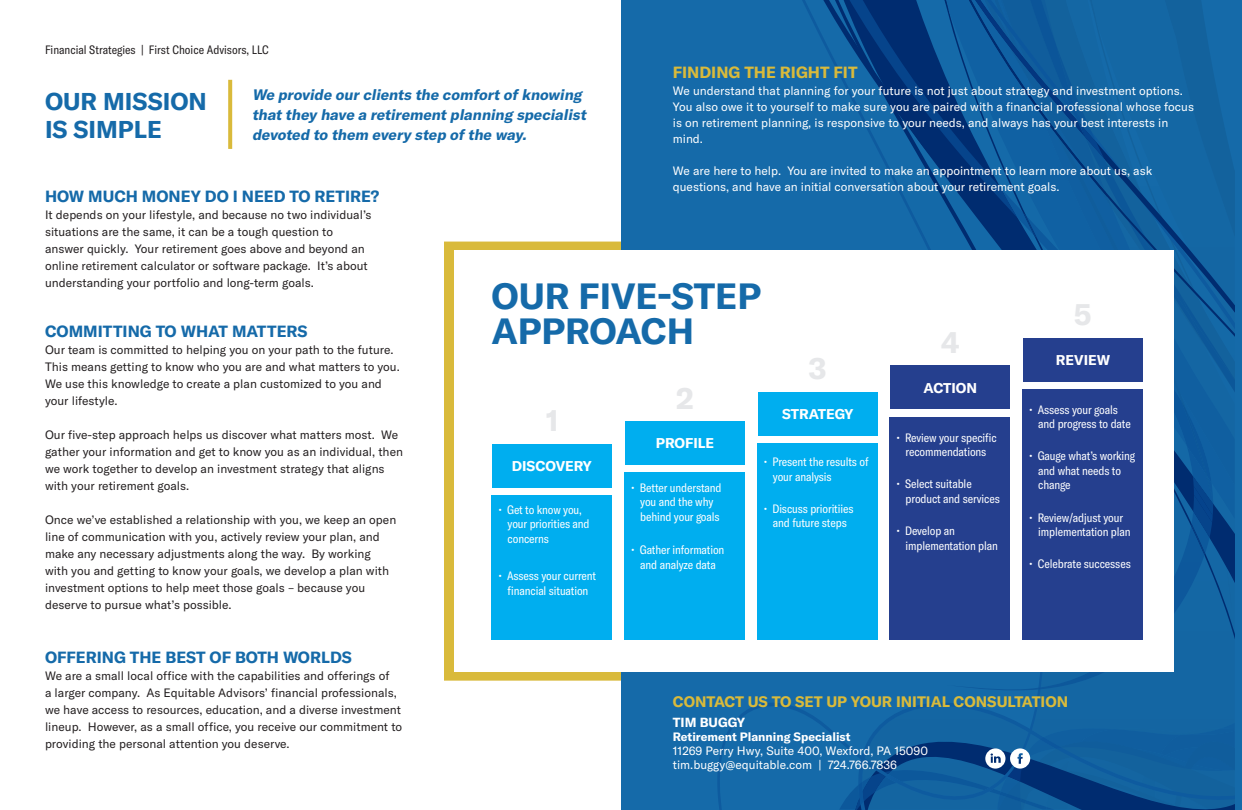
<style>
.page{position:relative;width:1242px;height:810px;background:#fff}
.page>*{position:absolute;margin:0;border:0;box-sizing:border-box;transform-origin:0 0}
.t1{font:700 36px "GT America";color:#156aa9}
.t2{font:700 30px "GT America";color:#e6e7e9}
.t3{font:700 24px "GT America";color:#156aa9}
.t4{font:700 16px "GT America";color:#156aa9}
.t5{font:700 16px "GT America";color:#d9ba3b}
.t6{font:italic 700 15px/20px "GT America";color:#156aa9}
.t7{font:700 15px "GT America";color:#d9ba3b}
.t8{font:700 14px "GT America";color:#fff}
.t9{font:700 13px "GT America";color:#fff}
.t10{font:12px/17px "GT America";color:#231f20}
.t11{font:12px/16px "GT America";color:#fff}
.t12{font:condensed 12px/14.4px "GT America";letter-spacing:-.01em;color:#fff}
.t13{font:condensed 12px "GT America";color:#231f20}
.t14{font:700 12px "GT America";color:#fff}
</style>
<div class="page">
<div style="left:621px;top:0;width:621px;height:810px;background:#156aa9"></div>
<svg style="left:802px;top:0;width:109px;height:214px"></svg>
<svg style="left:1174px;top:555px;width:39px;height:58px"></svg>
<svg style="left:911px;top:0;width:324px;height:555px"></svg>
<div style="left:444px;top:241px;width:177px;height:440px;background:#d9ba3b"></div>
<div style="left:454px;top:250px;width:720px;height:422px;background:#fff"></div>
<svg style="left:228px;top:80px;width:4px;height:69px"></svg>
<div style="left:491px;top:496px;width:121px;height:144px;background:#00aeef"></div>
<div style="left:624px;top:473px;width:121px;height:167px;background:#00aeef"></div>
<div style="left:757px;top:443px;width:121px;height:197px;background:#00aeef"></div>
<div style="left:889px;top:417px;width:121px;height:223px;background:#253f8e"></div>
<div style="left:1022px;top:389px;width:121px;height:251px;background:#253f8e"></div>
<div style="left:492px;top:444px;width:120px;height:43px;background:#00aeef"></div>
<div style="left:625px;top:421px;width:120px;height:43px;background:#00aeef"></div>
<div style="left:758px;top:392px;width:120px;height:43px;background:#00aeef"></div>
<div style="left:890px;top:366px;width:120px;height:43px;background:#253f8e"></div>
<div style="left:1023px;top:338px;width:120px;height:43px;background:#253f8e"></div>
<svg style="left:839px;top:627px;width:396px;height:183px"></svg>
<p class="t13" style="left:45px;top:43px;width:225px">Financial Strategies | First Choice Advisors, LLC</p>
<p class="t3" style="left:45px;top:86px;width:163px">OUR MISSION</p>
<p class="t3" style="left:45px;top:114px;width:118px">IS SIMPLE</p>
<p class="t5" style="left:673px;top:62px;width:186px">FINDING THE RIGHT FIT</p>
<p class="t11" style="left:673px;top:82px;width:523px">We understand that planning for your future is not just about strategy and investment options.<br>You also owe it to yourself to make sure you are paired with a financial professional whose focus is on retirement planning, is responsive to your needs, and always has your best interests in mind.</p>
<p class="t11" style="left:673px;top:162px;width:481px">We are here to help. You are invited to make an appointment to learn more about us, ask questions, and have an initial conversation about your retirement goals.</p>
<p class="t6" style="left:252px;top:85px;width:339px">We provide our clients the comfortofknowing thatthey have a retirementplanning specialist devoted to them every step ofthe way.</p>
<p class="t4" style="left:45px;top:186px;width:336px">HOW MUCH MONEY DO I NEED TO RETIRE?</p>
<p class="t10" style="left:45px;top:206px;width:328px">It depends on your lifestyle, and because no two individual’s situations are the same, it can be a tough question to answer quickly. Your retirement goes above and beyond an online retirement calculator or software package. It’s about understanding your portfolio and long-term goals.</p>
<p class="t4" style="left:45px;top:321px;width:264px">COMMITTING TO WHAT MATTERS</p>
<p class="t10" style="left:45px;top:341px;width:356px">Our team is committed to helping you on your path to the future.<br>This means getting to know who you are and what matters to you.<br>We use this knowledge to create a plan customized to you and your lifestyle.</p>
<p class="t10" style="left:45px;top:426px;width:360px">Our five-step approach helps us discover what matters most. We gather your information and get to know you as an individual, then we work together to develop an investment strategy that aligns with your retirement goals.</p>
<p class="t10" style="left:45px;top:511px;width:353px">Once we’ve established a relationship with you, we keep an open line of communication with you, actively review your plan, and make any necessary adjustments along the way. By working with you and getting to know your goals, we develop a plan with investment options to help meet those goals – because you deserve to pursue what’s possible.</p>
<p class="t1" style="left:491px;top:274px;width:271px">OUR FIVE-STEP</p>
<p class="t1" style="left:491px;top:309px;width:204px">APPROACH</p>
<p class="t2" style="left:1074px;top:295px;width:19px">5</p>
<p class="t2" style="left:941px;top:324px;width:21px">4</p>
<p class="t8" style="left:1056px;top:351px;width:56px">REVIEW</p>
<p class="t2" style="left:809px;top:350px;width:20px">3</p>
<p class="t8" style="left:924px;top:379px;width:55px">ACTION</p>
<p class="t2" style="left:676px;top:380px;width:19px">2</p>
<p class="t12" style="left:1038px;top:402px;width:94px;text-indent:-9px">• Assess your goals and progress to date</p>
<p class="t12" style="left:1038px;top:449px;width:98px;text-indent:-9px">• Gauge what’s working and what needs to change</p>
<p class="t12" style="left:1038px;top:510px;width:94px;text-indent:-9px">• Review/adjust your implementation plan</p>
<p class="t12" style="left:1029px;top:557px;width:103px">• Celebrate successes</p>
<p class="t8" style="left:782px;top:405px;width:73px">STRATEGY</p>
<p class="t2" style="left:546px;top:402px;width:15px">1</p>
<p class="t12" style="left:897px;top:430px;width:102px;text-align:center">• Review your specific recommendations</p>
<p class="t12" style="left:906px;top:477px;width:96px;text-indent:-9px">• Select suitable product and services</p>
<p class="t12" style="left:906px;top:524px;width:94px;text-indent:-9px">• Develop an implementation plan</p>
<p class="t8" style="left:656px;top:434px;width:60px">PROFILE</p>
<p class="t12" style="left:773px;top:455px;width:97px;text-indent:-9px">• Present the results of your analysis</p>
<p class="t12" style="left:764px;top:502px;width:91px;text-align:center">• Discuss prioritiies and future steps</p>
<p class="t8" style="left:512px;top:458px;width:81px">DISCOVERY</p>
<p class="t12" style="left:631px;top:481px;width:92px;text-align:center">• Better understand you and the why behind your goals</p>
<p class="t12" style="left:631px;top:543px;width:95px;text-align:center">• Gather information and analyze data</p>
<p class="t12" style="left:508px;top:502px;width:84px;text-indent:-9px">• Get to know you, your priorities and concerns</p>
<p class="t12" style="left:499px;top:569px;width:99px;text-align:center">• Assess your current financial situation</p>
<p class="t4" style="left:45px;top:647px;width:308px">OFFERING THE BEST OF BOTH WORLDS</p>
<p class="t10" style="left:45px;top:667px;width:359px">We are a small local office with the capabilities and offerings of<br>a larger company. As Equitable Advisors’ financial professionals, we have access to resources, education, and a diverse investment lineup. However, as a small office, you receive our commitment to providing the personal attention you deserve.</p>
<p class="t7" style="left:673px;top:692px;width:397px">CONTACT US TO SET UP YOUR INITIAL CONSULTATION</p>
<p class="t9" style="left:673px;top:714px;width:74px">TIM BUGGY</p>
<p class="t14" style="left:673px;top:729px;width:179px">Retirement Planning Specialist</p>
<p class="t11" style="left:673px;top:742px;width:257px">11269 Perry Hwy, Suite 400, Wexford, PA 15090</p>
<p class="t11" style="left:673px;top:756px;width:226px">tim.buggy@equitable.com | 724.766.7836</p>
</div>
